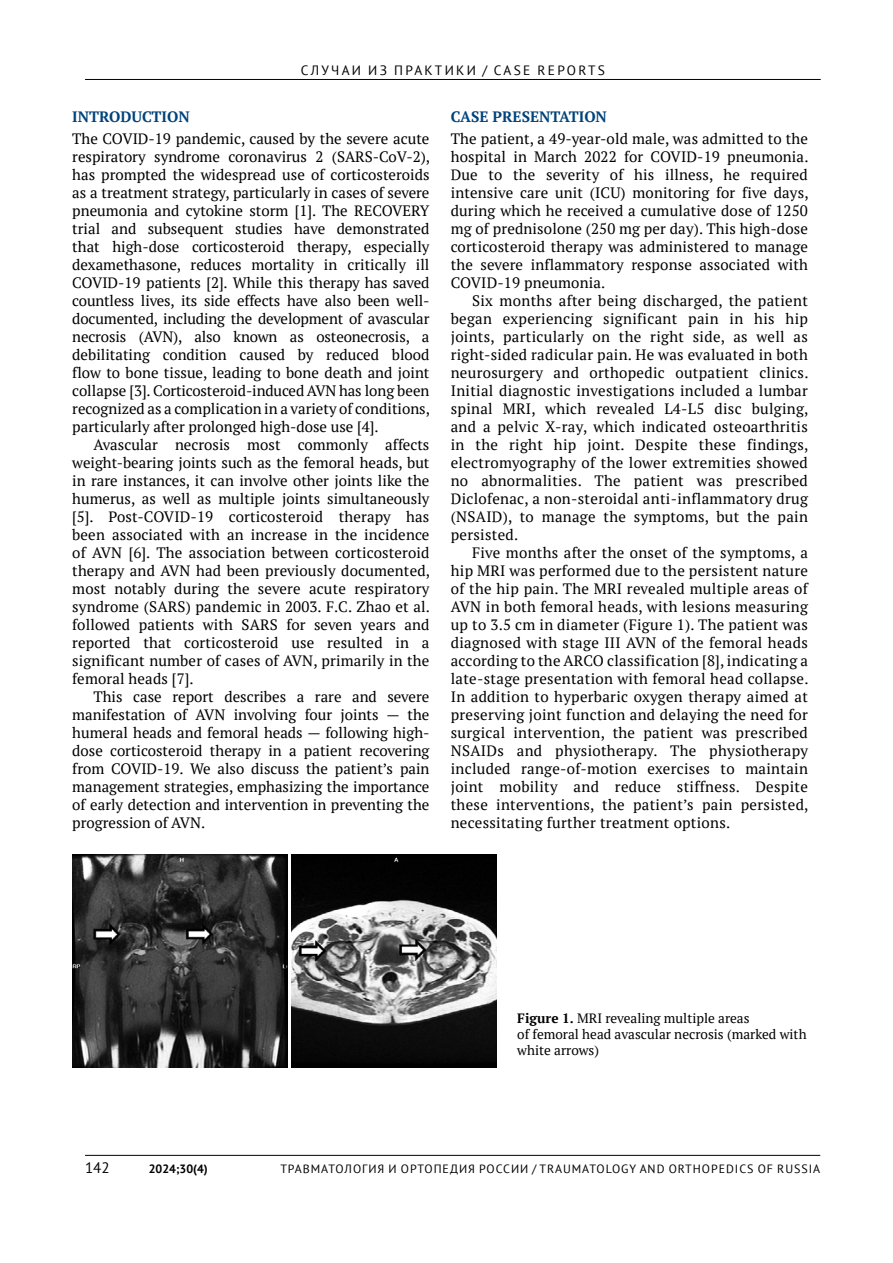
<style>
.page{position:relative;width:893px;height:1263px;background:#fff}
.page>*{position:absolute;margin:0;border:0;box-sizing:border-box;transform-origin:0 0}
.t1{font:15px/18px "PT Serif";letter-spacing:.01em;color:#000;text-align:justify}
.t2{font:700 15px "PT Serif";color:#00427a}
.t3{font:15px "PT Sans";color:#000}
.t4{font:13.5px/16.2px "PT Serif";color:#000}
.t5{font:13.5px "PT Sans";letter-spacing:.17em;color:#000}
.t6{font:12px "PT Sans";letter-spacing:.08em;color:#000}
.t7{font:700 12px "PT Sans";color:#000}
.s1{font-weight:700}
</style>
<div class="page">
<hr style="left:85px;top:79px;width:736px;height:1px;background:#000">
<hr style="left:85px;top:1155px;width:735px;height:1px;background:#000">
<img style="left:72px;top:855px;width:216px;height:212px">
<img style="left:291px;top:855px;width:205px;height:212px">
<p class="t5" style="left:301px;top:61px;width:304px">СЛУЧАИ ИЗ ПРАКТИКИ / CASE REPORTS</p>
<p class="t2" style="left:72px;top:108px;width:119px">INTRODUCTION</p>
<p class="t1" style="left:72px;top:130px;width:359px">The COVID-19 pandemic, caused by the severe acute respiratory syndrome coronavirus 2 (SARS-CoV-2), has prompted the widespread use of corticosteroids as a treatment strategy, particularly in cases of severe pneumonia and cytokine storm [1]. The RECOVERY trial and subsequent studies have demonstrated that high-dose corticosteroid therapy, especially dexamethasone, reduces mortality in critically ill COVID-19 patients [2]. While this therapy has saved countless lives, its side effects have also been well&shy;documented, including the development of avascular necrosis (AVN), also known as osteonecrosis, a debilitating condition caused by reduced blood flow to bone tissue, leading to bone death and joint collapse [3]. Corticosteroid-induced AVN has long been recognized as a complication in a variety of conditions, particularly after prolonged high-dose use [4].</p>
<p class="t1" style="left:72px;top:436px;width:359px;text-indent:21px">Avascular necrosis most commonly affects weight-bearing joints such as the femoral heads, but in rare instances, it can involve other joints like the humerus, as well as multiple joints simultaneously [5]. Post-COVID-19 corticosteroid therapy has been associated with an increase in the incidence of AVN [6]. The association between corticosteroid therapy and AVN had been previously documented, most notably during the severe acute respiratory syndrome (SARS) pandemic in 2003. F.C. Zhao et al. followed patients with SARS for seven years and reported that corticosteroid use resulted in a significant number of cases of AVN, primarily in the femoral heads [7].</p>
<p class="t1" style="left:72px;top:688px;width:359px;text-indent:21px">This case report describes a rare and severe manifestation of AVN involving four joints — the humeral heads and femoral heads — following high&shy;dose corticosteroid therapy in a patient recovering from COVID-19. We also discuss the patient’s pain management strategies, emphasizing the importance of early detection and intervention in preventing the progression of AVN.</p>
<p class="t2" style="left:451px;top:108px;width:158px">CASE PRESENTATION</p>
<p class="t1" style="left:451px;top:130px;width:359px">The patient, a 49-year-old male, was admitted to the hospital in March 2022 for COVID-19 pneumonia.<br>Due to the severity of his illness, he required intensive care unit (ICU) monitoring for five days, during which he received a cumulative dose of 1250 mg of prednisolone (250 mg per day). This high-dose corticosteroid therapy was administered to manage the severe inflammatory response associated with COVID-19 pneumonia.</p>
<p class="t1" style="left:451px;top:292px;width:359px;text-indent:21px">Six months after being discharged, the patient began experiencing significant pain in his hip joints, particularly on the right side, as well as right-sided radicular pain. He was evaluated in both neurosurgery and orthopedic outpatient clinics.<br>Initial diagnostic investigations included a lumbar spinal MRI, which revealed L4-L5 disc bulging, and a pelvic X-ray, which indicated osteoarthritis in the right hip joint. Despite these findings, electromyography of the lower extremities showed no abnormalities. The patient was prescribed Diclofenac, a non-steroidal anti-inflammatory drug (NSAID), to manage the symptoms, but the pain persisted.</p>
<p class="t1" style="left:451px;top:544px;width:359px;text-indent:21px">Five months after the onset of the symptoms, a hip MRI was performed due to the persistent nature of the hip pain. The MRI revealed multiple areas of AVN in both femoral heads, with lesions measuring up to 3.5 cm in diameter (Figure 1). The patient was diagnosed with stage III AVN of the femoral heads according to the ARCO classification [8], indicating a late-stage presentation with femoral head collapse.<br>In addition to hyperbaric oxygen therapy aimed at preserving joint function and delaying the need for surgical intervention, the patient was prescribed NSAIDs and physiotherapy. The physiotherapy included range-of-motion exercises to maintain joint mobility and reduce stiffness. Despite these interventions, the patient’s pain persisted, necessitating further treatment options.</p>
<p class="t4" style="left:517px;top:1010px;width:291px"><span class="s1">FIGURE 1.</span> MRI revealing multiple areas<br>of femoral head avascular necrosis (marked with white arrows)</p>
<p class="t3" style="left:85px;top:1158px;width:26px">142</p>
<p class="t7" style="left:149px;top:1160px;width:60px">2024;30(4)</p>
<p class="t6" style="left:280px;top:1161px;width:311px">ТРАВМАТОЛОГИЯ И ОРТОПЕДИЯ РОССИИ / TRAUMATO</p>
<p class="t6" style="left:606px;top:1161px;width:72px">LOGY AND ORT</p>
<p class="t6" style="left:693px;top:1161px;width:18px">HOPE</p>
<p class="t6" style="left:726px;top:1161px;width:95px">DICS OF RUSSIA</p>
</div>
